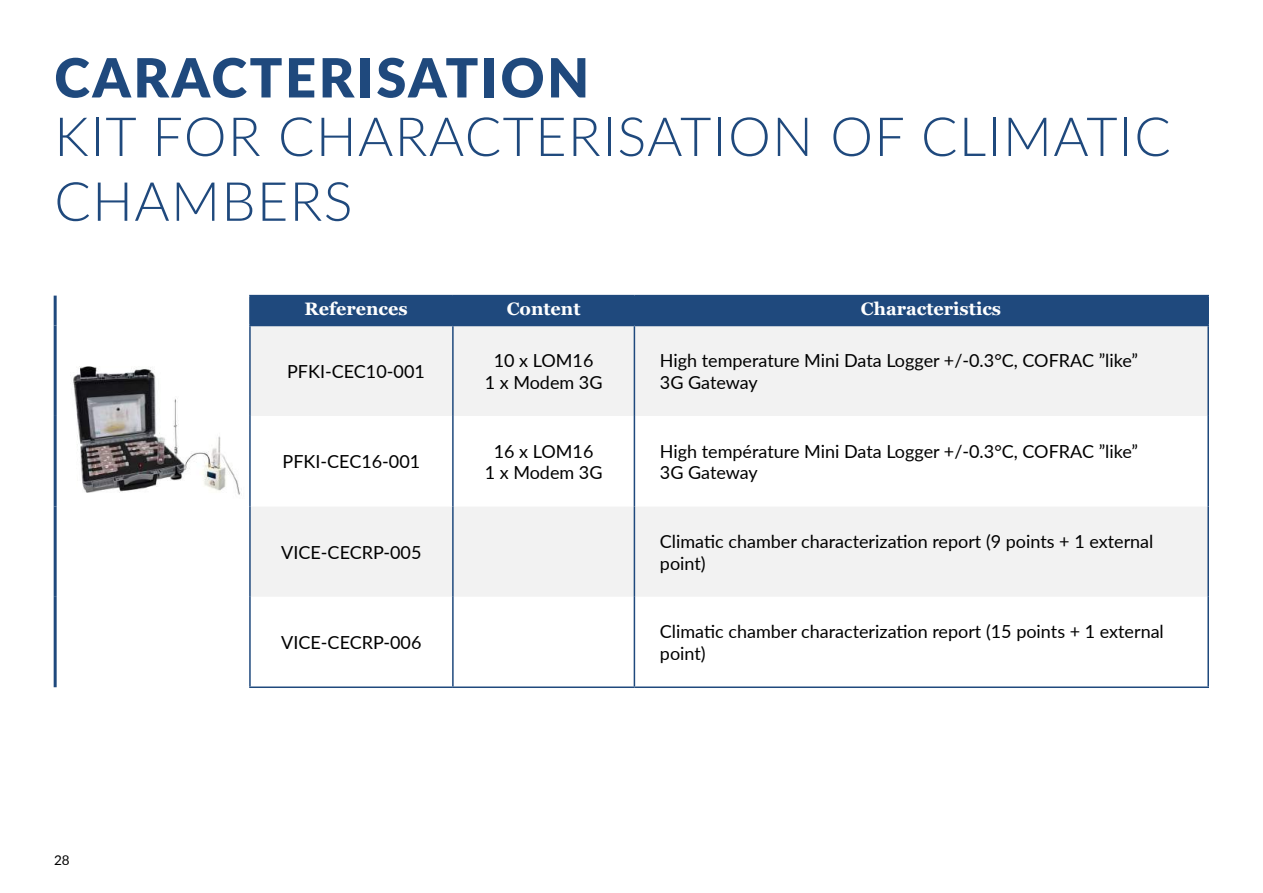
<style>
.page{position:relative;width:1263px;height:893px;background:#fff}
.page>*{position:absolute;margin:0;border:0;box-sizing:border-box;transform-origin:0 0}
.t1{font:300 54px/64.8px "Lato";letter-spacing:.025em;color:#1f497d}
.t2{font:900 54px "Lato";letter-spacing:.05em;color:#1f497d}
.t3{font:18px/21.6px "Lato";color:#000}
.t4{font:700 18px "Georgia";color:#fff}
.t5{font:13.5px "Lato";color:#000}
</style>
<div class="page">
<img style="left:53px;top:343px;width:187px;height:162px">
<div style="left:251px;top:326px;width:956px;height:90px;background:#f2f2f2"></div>
<svg style="left:251px;top:416px;width:956px;height:270px"></svg>
<hr style="left:249px;top:325px;width:204px;height:1px;background:#1f497d">
<hr style="left:453px;top:325px;width:181px;height:1px;background:#1f497d">
<hr style="left:634px;top:325px;width:575px;height:1px;background:#1f497d">
<hr style="left:249px;top:295px;width:204px;height:1px;background:#1f497d">
<hr style="left:249px;top:296px;width:2px;height:29px;background:#1f497d">
<hr style="left:453px;top:295px;width:181px;height:1px;background:#1f497d">
<hr style="left:634px;top:295px;width:575px;height:1px;background:#1f497d">
<div style="left:251px;top:296px;width:956px;height:29px;background:#1f497d"></div>
<hr style="left:1207px;top:296px;width:2px;height:29px;background:#1f497d">
<hr style="left:249px;top:326px;width:2px;height:90px;background:#1f497d">
<hr style="left:452px;top:326px;width:2px;height:90px;background:#1f497d">
<hr style="left:634px;top:326px;width:1px;height:90px;background:#1f497d">
<hr style="left:1207px;top:326px;width:2px;height:90px;background:#1f497d">
<hr style="left:249px;top:416px;width:2px;height:90px;background:#1f497d">
<hr style="left:452px;top:416px;width:2px;height:90px;background:#1f497d">
<hr style="left:634px;top:416px;width:1px;height:90px;background:#1f497d">
<hr style="left:1207px;top:416px;width:2px;height:90px;background:#1f497d">
<hr style="left:249px;top:506px;width:2px;height:91px;background:#1f497d">
<hr style="left:452px;top:506px;width:2px;height:91px;background:#1f497d">
<hr style="left:634px;top:506px;width:1px;height:91px;background:#1f497d">
<hr style="left:1207px;top:506px;width:2px;height:91px;background:#1f497d">
<hr style="left:249px;top:597px;width:2px;height:89px;background:#1f497d">
<hr style="left:452px;top:597px;width:2px;height:89px;background:#1f497d">
<hr style="left:634px;top:597px;width:1px;height:89px;background:#1f497d">
<hr style="left:1207px;top:597px;width:2px;height:89px;background:#1f497d">
<hr style="left:249px;top:686px;width:204px;height:2px;background:#1f497d">
<hr style="left:453px;top:686px;width:181px;height:2px;background:#1f497d">
<hr style="left:634px;top:686px;width:575px;height:2px;background:#1f497d">
<hr style="left:54px;top:296px;width:3px;height:29px;background:#1f497d">
<hr style="left:54px;top:325px;width:3px;height:91px;background:#1f497d">
<hr style="left:54px;top:416px;width:3px;height:90px;background:#1f497d">
<hr style="left:54px;top:506px;width:3px;height:91px;background:#1f497d">
<hr style="left:54px;top:597px;width:3px;height:90px;background:#1f497d">
<h1 class="t2" style="left:54px;top:37px;width:536px">CARACTERISATION</h1>
<h1 class="t1" style="left:54px;top:102px;width:1118px">KIT FOR CHARACTERISATION OF CLIMATIC<br>CHAMBERS</h1>
<p class="t4" style="left:304px;top:297px;width:105px">References</p>
<p class="t4" style="left:507px;top:297px;width:75px">Content</p>
<p class="t4" style="left:861px;top:297px;width:142px">Characteristics</p>
<p class="t3" style="left:287px;top:360px;width:139px">PFKI-CEC10-001</p>
<p class="t3" style="left:485px;top:349px;width:119px;text-align:center">10 x LOM16<br>1 x Modem 3G</p>
<p class="t3" style="left:660px;top:349px;width:480px">High temperature Mini Data Logger +/-0.3°C, COFRAC ”like”<br>3G Gateway</p>
<p class="t3" style="left:283px;top:450px;width:139px">PFKI-CEC16-001</p>
<p class="t3" style="left:485px;top:439px;width:119px;text-align:center">16 x LOM16<br>1 x Modem 3G</p>
<p class="t3" style="left:660px;top:439px;width:480px">High température Mini Data Logger +/-0.3°C, COFRAC ”like”<br>3G Gateway</p>
<p class="t3" style="left:281px;top:541px;width:142px">VICE-CECRP-005</p>
<p class="t3" style="left:660px;top:530px;width:495px">Climatic chamber characterization report (9 points + 1 external point)</p>
<p class="t5" style="left:54px;top:851px;width:17px">28</p>
<p class="t3" style="left:281px;top:631px;width:142px">VICE-CECRP-006</p>
<p class="t3" style="left:660px;top:620px;width:505px">Climatic chamber characterization report (15 points + 1 external point)</p>
</div>
